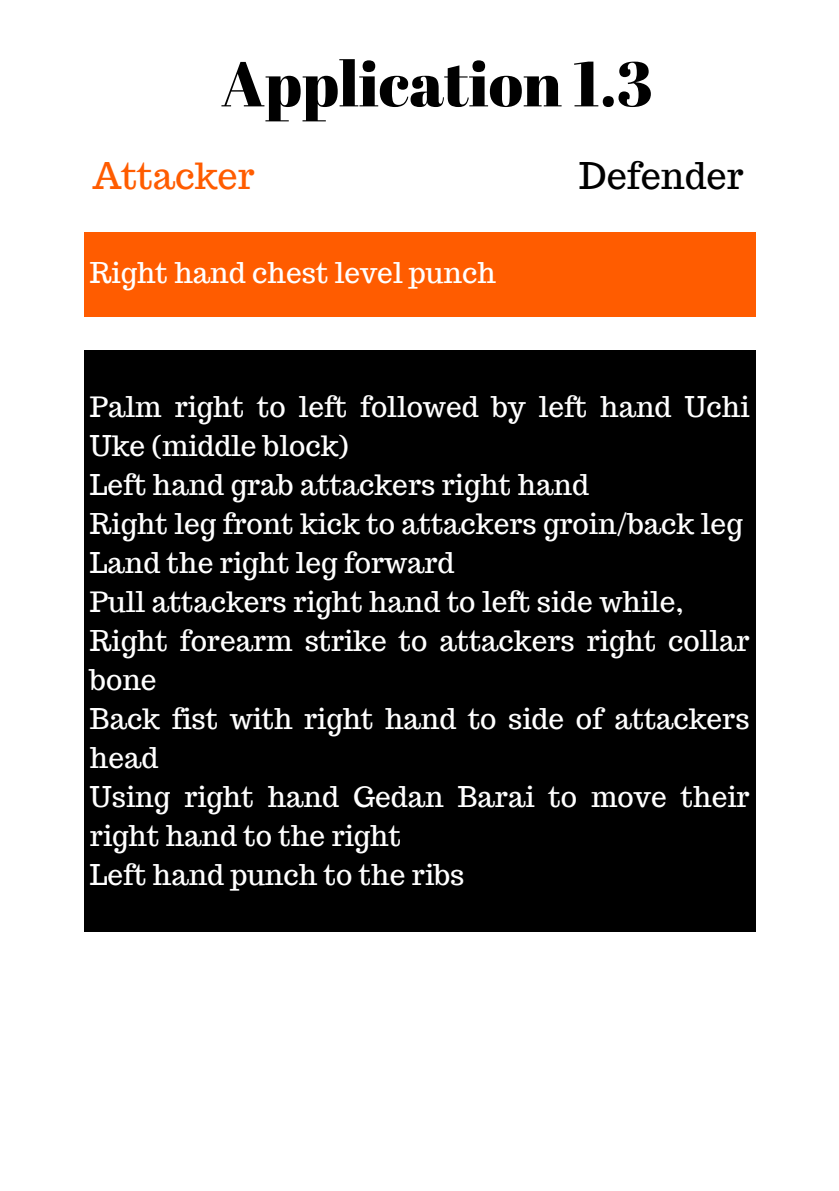
<style>
.page{position:relative;width:839px;height:1191px;background:#fff}
.page>*{position:absolute;margin:0;border:0;box-sizing:border-box;transform-origin:0 0}
.t1{font:63px "Abril Fatface";color:#000}
.t2{font:36px "Trocchi";color:#ff5c00}
.t3{font:36px "Trocchi";color:#000}
.t4{font:28px/39px "Trocchi";color:#fff}
</style>
<div class="page">
<div style="left:84px;top:232px;width:671px;height:84px;background:#ff5c00"></div>
<div style="left:84px;top:351px;width:671px;height:581px;background:#000"></div>
<p class="t1" style="left:221px;top:40px;width:433px">Application 1.3</p>
<p class="t2" style="left:92px;top:153px;width:164px">Attacker</p>
<p class="t3" style="left:579px;top:153px;width:166px">Defender</p>
<h1 class="t4" style="left:90px;top:253px;width:407px">Right hand chest level punch</h1>
<h2 class="t4" style="left:90px;top:387px;width:661px">Palm right to left followed by left hand Uchi<br>Uke (middle block)</h2>
<h2 class="t4" style="left:90px;top:465px;width:500px">Left hand grab attackers right hand</h2>
<p class="t4" style="left:90px;top:504px;width:654px">Right leg front kick to attackers groin/back leg</p>
<p class="t4" style="left:90px;top:543px;width:366px">Land the right leg forward</p>
<p class="t4" style="left:90px;top:582px;width:595px">Pull attackers right hand to left side while,</p>
<p class="t4" style="left:90px;top:621px;width:661px">Right forearm strike to attackers right collar bone</p>
<p class="t4" style="left:90px;top:699px;width:661px">Back fist with right hand to side of attackers head</p>
<p class="t4" style="left:90px;top:777px;width:661px">Using right hand Gedan Barai to move their right hand to the right</p>
<p class="t4" style="left:90px;top:855px;width:376px">Left hand punch to the ribs</p>
</div>
